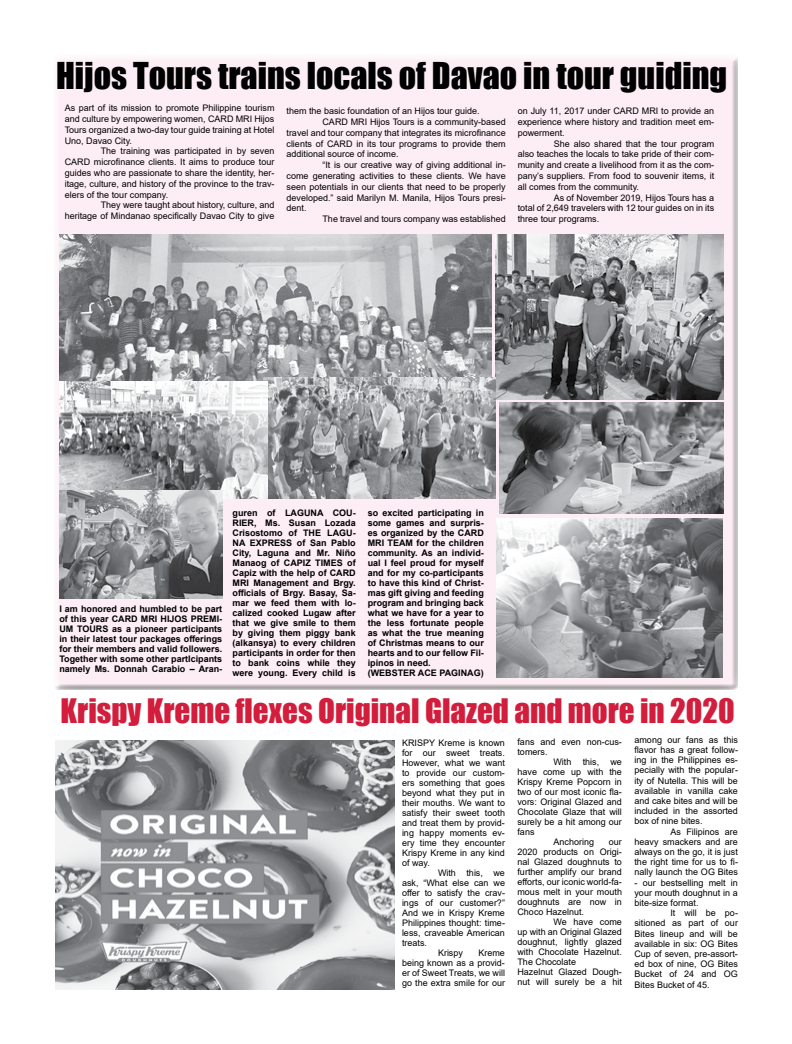
<style>
.page{position:relative;width:792px;height:1044px;background:#fff}
.page>*{position:absolute;margin:0;border:0;box-sizing:border-box;transform-origin:0 0}
.t1{font:34px "Impact";color:#000}
.t2{font:31px "Impact";color:#d21d3c}
.t3{font:9px/10px "Arial";color:#000;text-align:justify}
.t4{font:700 9px/10px "Arial";color:#000;text-align:justify}
</style>
<div class="page">
<div style="left:49px;top:51px;width:697px;height:639px;background:#000;opacity:.75"></div>
<img style="left:55px;top:741px;width:340px;height:248px">
<img style="left:59px;top:235px;width:433px;height:147px">
<img style="left:495px;top:235px;width:229px;height:165px">
<img style="left:264px;top:378px;width:232px;height:120px">
<img style="left:59px;top:382px;width:209px;height:116px">
<img style="left:500px;top:402px;width:224px;height:112px">
<img style="left:497px;top:519px;width:225px;height:159px">
<img style="left:59px;top:490px;width:163px;height:108px">
<h1 class="t1" style="left:56px;top:49px;width:673px">Hijos Tours trains locals of Davao in tour guiding</h1>
<p class="t3" style="left:65px;top:103px;width:211px">As part of its mission to promote Philippine tourism</p>
<p class="t3" style="left:65px;top:114px;width:211px">and culture by empowering women, CARD MRI Hijos</p>
<p class="t3" style="left:65px;top:125px;width:211px">Tours organized a two-day tour guide training at Hotel</p>
<p class="t3" style="left:65px;top:135px;width:69px">Uno, Davao City.</p>
<p class="t3" style="left:101px;top:146px;width:175px">The training was participated in by seven</p>
<p class="t3" style="left:65px;top:157px;width:211px">CARD microfinance clients. It aims to produce tour</p>
<p class="t3" style="left:65px;top:168px;width:211px">guides who are passionate to share the identity, her-</p>
<p class="t3" style="left:65px;top:179px;width:211px">itage, culture, and history of the province to the trav-</p>
<p class="t3" style="left:65px;top:189px;width:105px">elers of the tour company.</p>
<p class="t3" style="left:101px;top:200px;width:175px">They were taught about history, culture, and</p>
<p class="t3" style="left:65px;top:211px;width:211px">heritage of Mindanao specifically Davao City to give</p>
<p class="t3" style="left:286px;top:106px;width:195px">them the basic foundation of an Hijos tour guide.</p>
<p class="t3" style="left:322px;top:117px;width:185px">CARD MRI Hijos Tours is a community-based</p>
<p class="t3" style="left:286px;top:127px;width:221px">travel and tour company that integrates its microfinance</p>
<p class="t3" style="left:286px;top:138px;width:221px">clients of CARD in its tour programs to provide them</p>
<p class="t3" style="left:286px;top:149px;width:114px">additional source of income.</p>
<p class="t3" style="left:322px;top:160px;width:185px">“It is our creative way of giving additional in-</p>
<p class="t3" style="left:286px;top:171px;width:221px">come generating activities to these clients. We have</p>
<p class="t3" style="left:286px;top:181px;width:221px">seen potentials in our clients that need to be properly</p>
<p class="t3" style="left:286px;top:192px;width:221px">developed.” said Marilyn M. Manila, Hijos Tours presi-</p>
<p class="t3" style="left:286px;top:203px;width:22px">dent.</p>
<p class="t3" style="left:322px;top:214px;width:185px">The travel and tours company was established</p>
<p class="t3" style="left:518px;top:106px;width:198px">on July 11, 2017 under CARD MRI to provide an</p>
<p class="t3" style="left:518px;top:117px;width:198px">experience where history and tradition meet em-</p>
<p class="t3" style="left:518px;top:127px;width:49px">powerment.</p>
<p class="t3" style="left:554px;top:138px;width:162px">She also shared that the tour program</p>
<p class="t3" style="left:518px;top:149px;width:198px">also teaches the locals to take pride of their com-</p>
<p class="t3" style="left:518px;top:160px;width:198px">munity and create a livelihood from it as the com-</p>
<p class="t3" style="left:518px;top:171px;width:198px">pany’s suppliers. From food to souvenir items, it</p>
<p class="t3" style="left:518px;top:181px;width:123px">all comes from the community.</p>
<p class="t3" style="left:554px;top:192px;width:162px">As of November 2019, Hijos Tours has a</p>
<p class="t3" style="left:518px;top:203px;width:198px">total of 2,649 travelers with 12 tour guides on in its</p>
<p class="t3" style="left:518px;top:214px;width:83px">three tour programs.</p>
<p class="t4" style="left:59px;top:604px;width:164px">I am honored and humbled to be part of this year CARD MRI HIJOS PREMI-UM TOURS as a pioneer participants in their latest tour packages offerings for their members and valid followers.<br>Together with some other partIcipants namely Ms. Donnah Carabio – Aran-</p>
<p class="t4" style="left:233px;top:508px;width:125px">guren of LAGUNA COU-RIER, Ms. Susan Lozada Crisostomo of THE LAGU-NA EXPRESS of San Pablo City, Laguna and Mr. Niño Manaog of CAPIZ TIMES of Capiz with the help of CARD MRI Management and Brgy. officials of Brgy. Basay, Sa&shy;mar we feed them with lo&shy;calized cooked Lugaw after that we give smile to them by giving them piggy bank (alkansya) to every children participants in order for then to bank coins while they were young. Every child is</p>
<p class="t4" style="left:368px;top:508px;width:118px;text-align:left">so excited participating in some games and surpris&shy;es organized by the CARD<br>MRI TEAM for the children community. As an individ&shy;ual I feel proud for myself and for my co-participants to have this kind of Christ&shy;mas gift giving and feeding program and bringing back what we have for a year to the less fortunate people as what the true meaning of Christmas means to our hearts and to our fellow Fil&shy;ipinos in need.<br>(WEBSTER ACE PAGINAG)</p>
<h2 class="t2" style="left:61px;top:687px;width:676px">Krispy Kreme flexes Original Glazed and more in 2020</h2>
<p class="t3" style="left:402px;top:738px;width:104px">KRISPY Kreme is known</p>
<p class="t3" style="left:402px;top:748px;width:104px">for our sweet treats.</p>
<p class="t3" style="left:402px;top:758px;width:104px">However, what we want</p>
<p class="t3" style="left:402px;top:768px;width:104px">to provide our custom-</p>
<p class="t3" style="left:402px;top:778px;width:104px">ers something that goes</p>
<p class="t3" style="left:402px;top:788px;width:104px">beyond what they put in</p>
<p class="t3" style="left:402px;top:798px;width:105px">their mouths. We want to</p>
<p class="t3" style="left:402px;top:808px;width:105px">satisfy their sweet tooth</p>
<p class="t3" style="left:402px;top:818px;width:104px">and treat them by provid-</p>
<p class="t3" style="left:402px;top:828px;width:104px">ing happy moments ev-</p>
<p class="t3" style="left:402px;top:838px;width:104px">ery time they encounter</p>
<p class="t3" style="left:402px;top:848px;width:104px">Krispy Kreme in any kind</p>
<p class="t3" style="left:402px;top:858px;width:29px">of way.</p>
<p class="t3" style="left:438px;top:868px;width:68px">With this, we</p>
<p class="t3" style="left:402px;top:878px;width:105px">ask, “What else can we</p>
<p class="t3" style="left:402px;top:888px;width:104px">offer to satisfy the crav-</p>
<p class="t3" style="left:402px;top:898px;width:104px">ings of our customer?”</p>
<p class="t3" style="left:402px;top:908px;width:104px">And we in Krispy Kreme</p>
<p class="t3" style="left:402px;top:918px;width:104px">Philippines thought: time-</p>
<p class="t3" style="left:402px;top:928px;width:104px">less, craveable American</p>
<p class="t3" style="left:402px;top:938px;width:27px">treats.</p>
<p class="t3" style="left:438px;top:948px;width:27px">Krispy</p>
<p class="t3" style="left:402px;top:948px;width:105px;text-indent:76px">Kreme being known as a provid&shy;er of Sweet Treats, we will go the extra smile for our</p>
<p class="t3" style="left:517px;top:737px;width:106px">fans and even non-cus-</p>
<p class="t3" style="left:517px;top:747px;width:32px">tomers.</p>
<p class="t3" style="left:553px;top:757px;width:70px">With this, we</p>
<p class="t3" style="left:517px;top:767px;width:106px">have come up with the</p>
<p class="t3" style="left:517px;top:777px;width:106px">Krispy Kreme Popcorn in</p>
<p class="t3" style="left:517px;top:787px;width:106px">two of our most iconic fla-</p>
<p class="t3" style="left:517px;top:797px;width:106px">vors: Original Glazed and</p>
<p class="t3" style="left:517px;top:807px;width:106px">Chocolate Glaze that will</p>
<p class="t3" style="left:517px;top:817px;width:106px">surely be a hit among our</p>
<p class="t3" style="left:517px;top:827px;width:19px">fans</p>
<p class="t3" style="left:553px;top:837px;width:42px">Anchoring</p>
<p class="t3" style="left:609px;top:837px;width:15px">our</p>
<p class="t3" style="left:517px;top:847px;width:106px">2020 products on Origi-</p>
<p class="t3" style="left:517px;top:857px;width:106px">nal Glazed doughnuts to</p>
<p class="t3" style="left:517px;top:867px;width:106px">further amplify our brand</p>
<p class="t3" style="left:517px;top:877px;width:106px">efforts, our iconic world-fa-</p>
<p class="t3" style="left:517px;top:887px;width:106px">mous melt in your mouth</p>
<p class="t3" style="left:517px;top:897px;width:106px">doughnuts are now in</p>
<p class="t3" style="left:517px;top:907px;width:68px">Choco Hazelnut.</p>
<p class="t3" style="left:553px;top:917px;width:70px">We have come</p>
<p class="t3" style="left:517px;top:927px;width:106px">up with an Original Glazed</p>
<p class="t3" style="left:517px;top:937px;width:106px">doughnut, lightly glazed</p>
<p class="t3" style="left:517px;top:947px;width:106px">with Chocolate Hazelnut.</p>
<p class="t3" style="left:517px;top:957px;width:60px">The Chocolate</p>
<p class="t3" style="left:517px;top:967px;width:106px">Hazelnut Glazed Dough-</p>
<p class="t3" style="left:517px;top:977px;width:106px">nut will surely be a hit</p>
<p class="t3" style="left:634px;top:735px;width:105px">among our fans as this</p>
<p class="t3" style="left:634px;top:745px;width:105px">flavor has a great follow-</p>
<p class="t3" style="left:634px;top:755px;width:105px">ing in the Philippines es-</p>
<p class="t3" style="left:634px;top:765px;width:105px">pecially with the popular-</p>
<p class="t3" style="left:634px;top:775px;width:105px">ity of Nutella. This will be</p>
<p class="t3" style="left:634px;top:786px;width:105px">available in vanilla cake</p>
<p class="t3" style="left:634px;top:796px;width:105px">and cake bites and will be</p>
<p class="t3" style="left:634px;top:806px;width:105px">included in the assorted</p>
<p class="t3" style="left:634px;top:816px;width:70px">box of nine bites.</p>
<p class="t3" style="left:670px;top:826px;width:69px">As Filipinos are</p>
<p class="t3" style="left:634px;top:837px;width:105px">heavy smackers and are</p>
<p class="t3" style="left:634px;top:847px;width:105px">always on the go, it is just</p>
<p class="t3" style="left:634px;top:857px;width:105px">the right time for us to fi-</p>
<p class="t3" style="left:634px;top:867px;width:105px">nally launch the OG Bites</p>
<p class="t3" style="left:634px;top:877px;width:105px">- our bestselling melt in</p>
<p class="t3" style="left:634px;top:888px;width:105px">your mouth doughnut in a</p>
<p class="t3" style="left:634px;top:898px;width:66px">bite-size format.</p>
<p class="t3" style="left:670px;top:908px;width:69px">It will be po-</p>
<p class="t3" style="left:634px;top:918px;width:105px">sitioned as part of our</p>
<p class="t3" style="left:634px;top:928px;width:105px">Bites lineup and will be</p>
<p class="t3" style="left:634px;top:939px;width:105px">available in six: OG Bites</p>
<p class="t3" style="left:634px;top:949px;width:105px">Cup of seven, pre-assort-</p>
<p class="t3" style="left:634px;top:959px;width:105px">ed box of nine, OG Bites</p>
<p class="t3" style="left:634px;top:969px;width:105px">Bucket of 24 and OG</p>
<p class="t3" style="left:634px;top:979px;width:77px">Bites Bucket of 45.</p>
</div>
